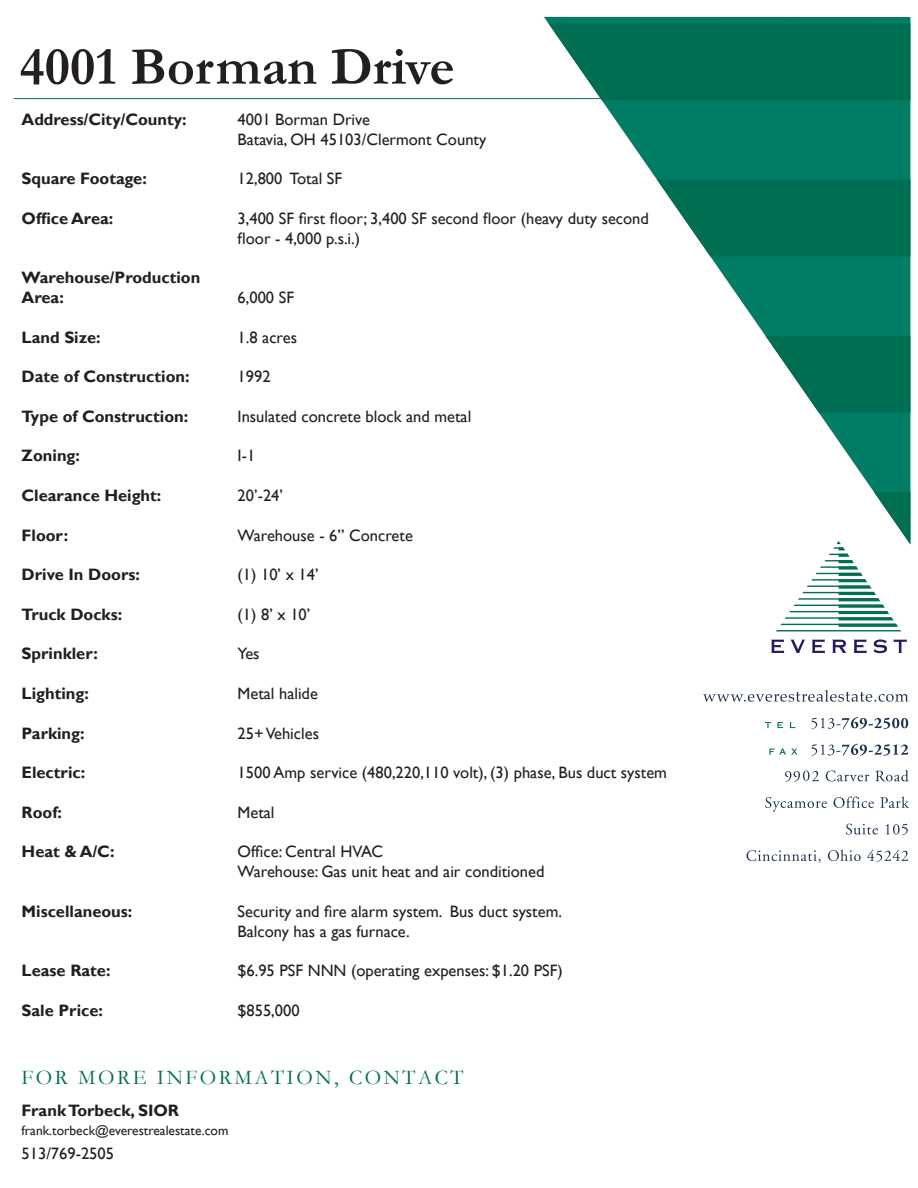
<style>
.page{position:relative;width:918px;height:1188px;background:#fff}
.page>*{position:absolute;margin:0;border:0;box-sizing:border-box;transform-origin:0 0}
.t1{font:700 54px "Garamond";color:#231f20}
.t2{font:21px "Garamond";letter-spacing:.12em;color:#006e53}
.t3{font:16.5px "Gill Sans";color:#231f20}
.t4{font:700 16.5px "Gill Sans";color:#231f20}
.t5{font:13.5px "Gill Sans";color:#231f20}
</style>
<div class="page">
<hr style="left:14px;top:98px;width:896px;height:1px;background:#007256">
<svg style="left:544px;top:17px;width:366px;height:475px"></svg>
<svg style="left:548px;top:24px;width:362px;height:76px;background:#12785f"></svg>
<svg style="left:765px;top:336px;width:145px;height:77px"></svg>
<svg style="left:657px;top:180px;width:253px;height:76px;background:#1a7d64"></svg>
<svg style="left:776px;top:492px;width:134px;height:139px"></svg>
<svg style="left:703px;top:690px;width:205px;height:12px"></svg>
<svg style="left:765px;top:722px;width:6px;height:6px"></svg>
<svg style="left:777px;top:722px;width:6px;height:6px"></svg>
<svg style="left:790px;top:722px;width:5px;height:6px"></svg>
<svg style="left:811px;top:717px;width:97px;height:12px"></svg>
<svg style="left:769px;top:748px;width:29px;height:7px"></svg>
<svg style="left:811px;top:744px;width:97px;height:12px"></svg>
<svg style="left:826px;top:771px;width:43px;height:10px"></svg>
<svg style="left:875px;top:770px;width:34px;height:12px"></svg>
<svg style="left:765px;top:797px;width:62px;height:15px"></svg>
<svg style="left:834px;top:796px;width:40px;height:12px"></svg>
<svg style="left:880px;top:796px;width:29px;height:12px"></svg>
<svg style="left:846px;top:824px;width:32px;height:11px"></svg>
<svg style="left:785px;top:771px;width:34px;height:11px"></svg>
<svg style="left:746px;top:850px;width:75px;height:13px"></svg>
<svg style="left:828px;top:850px;width:33px;height:11px"></svg>
<svg style="left:886px;top:824px;width:22px;height:11px"></svg>
<svg style="left:867px;top:850px;width:41px;height:12px"></svg>
<svg style="left:771px;top:639px;width:13px;height:14px"></svg>
<svg style="left:791px;top:640px;width:14px;height:13px"></svg>
<svg style="left:812px;top:639px;width:13px;height:14px"></svg>
<svg style="left:832px;top:640px;width:15px;height:13px"></svg>
<svg style="left:854px;top:639px;width:13px;height:14px"></svg>
<svg style="left:873px;top:639px;width:14px;height:14px"></svg>
<svg style="left:894px;top:639px;width:13px;height:14px"></svg>
<p class="t1" style="left:19px;top:30px;width:437px">4001 Borman Drive</p>
<p class="t4" style="left:22px;top:109px;width:167px">Address/City/County:</p>
<p class="t3" style="left:238px;top:110px;width:134px">4001 Borman Drive</p>
<p class="t3" style="left:238px;top:129px;width:250px">Batavia, OH 45103/Clermont County</p>
<p class="t4" style="left:22px;top:169px;width:127px">Square Footage:</p>
<p class="t3" style="left:238px;top:169px;width:106px">12,800 Total SF</p>
<p class="t4" style="left:22px;top:208px;width:93px">Office Area:</p>
<p class="t3" style="left:238px;top:209px;width:413px">3,400 SF first floor; 3,400 SF second floor (heavy duty second</p>
<p class="t3" style="left:238px;top:228px;width:124px">floor - 4,000 p.s.i.)</p>
<p class="t4" style="left:22px;top:268px;width:180px">Warehouse/Production</p>
<p class="t4" style="left:22px;top:288px;width:44px">Area:</p>
<p class="t3" style="left:238px;top:288px;width:58px">6,000 SF</p>
<p class="t4" style="left:22px;top:327px;width:81px">Land Size:</p>
<p class="t3" style="left:238px;top:327px;width:61px">1.8 acres</p>
<p class="t4" style="left:22px;top:367px;width:169px">Date of Construction:</p>
<p class="t3" style="left:238px;top:367px;width:34px">1992</p>
<p class="t4" style="left:22px;top:406px;width:168px">Type of Construction:</p>
<p class="t3" style="left:238px;top:407px;width:235px">Insulated concrete block and metal</p>
<p class="t4" style="left:22px;top:446px;width:60px">Zoning:</p>
<p class="t3" style="left:238px;top:446px;width:19px">I-1</p>
<p class="t4" style="left:22px;top:486px;width:141px">Clearance Height:</p>
<p class="t3" style="left:238px;top:486px;width:47px">20’-24’</p>
<p class="t4" style="left:22px;top:525px;width:48px">Floor:</p>
<p class="t3" style="left:238px;top:525px;width:177px">Warehouse - 6” Concrete</p>
<p class="t4" style="left:22px;top:565px;width:120px">Drive In Doors:</p>
<p class="t3" style="left:238px;top:565px;width:83px">(1) 10’ x 14’</p>
<p class="t4" style="left:22px;top:604px;width:102px">Truck Docks:</p>
<p class="t3" style="left:238px;top:605px;width:74px">(1) 8’ x 10’</p>
<p class="t4" style="left:22px;top:644px;width:78px">Sprinkler:</p>
<p class="t3" style="left:238px;top:644px;width:24px">Yes</p>
<p class="t4" style="left:22px;top:684px;width:69px">Lighting:</p>
<p class="t3" style="left:238px;top:684px;width:82px">Metal halide</p>
<p class="t4" style="left:22px;top:723px;width:65px">Parking:</p>
<p class="t3" style="left:238px;top:723px;width:83px">25+ Vehicles</p>
<p class="t4" style="left:22px;top:763px;width:65px">Electric:</p>
<p class="t3" style="left:238px;top:763px;width:431px">1500 Amp service (480,220,110 volt), (3) phase, Bus duct system</p>
<p class="t4" style="left:22px;top:802px;width:42px">Roof:</p>
<p class="t3" style="left:238px;top:803px;width:38px">Metal</p>
<p class="t4" style="left:22px;top:842px;width:94px">Heat &amp; A/C:</p>
<p class="t3" style="left:238px;top:842px;width:147px">Office: Central HVAC</p>
<p class="t3" style="left:238px;top:862px;width:308px">Warehouse: Gas unit heat and air conditioned</p>
<p class="t4" style="left:22px;top:901px;width:112px">Miscellaneous:</p>
<p class="t3" style="left:238px;top:902px;width:326px">Security and fire alarm system. Bus duct system.</p>
<p class="t3" style="left:238px;top:921px;width:174px">Balcony has a gas furnace.</p>
<p class="t4" style="left:22px;top:961px;width:90px">Lease Rate:</p>
<p class="t3" style="left:238px;top:961px;width:327px">$6.95 PSF NNN (operating expenses: $1.20 PSF)</p>
<p class="t4" style="left:22px;top:1000px;width:83px">Sale Price:</p>
<p class="t3" style="left:238px;top:1001px;width:64px">$855,000</p>
<p class="t2" style="left:22px;top:1063px;width:443px">FOR MORE INFORMATION, CONTACT</p>
<p class="t4" style="left:22px;top:1100px;width:159px">Frank Torbeck, SIOR</p>
<p class="t5" style="left:22px;top:1123px;width:208px">frank.torbeck@everestrealestate.com</p>
<p class="t3" style="left:22px;top:1144px;width:94px">513/769-2505</p>
</div>
